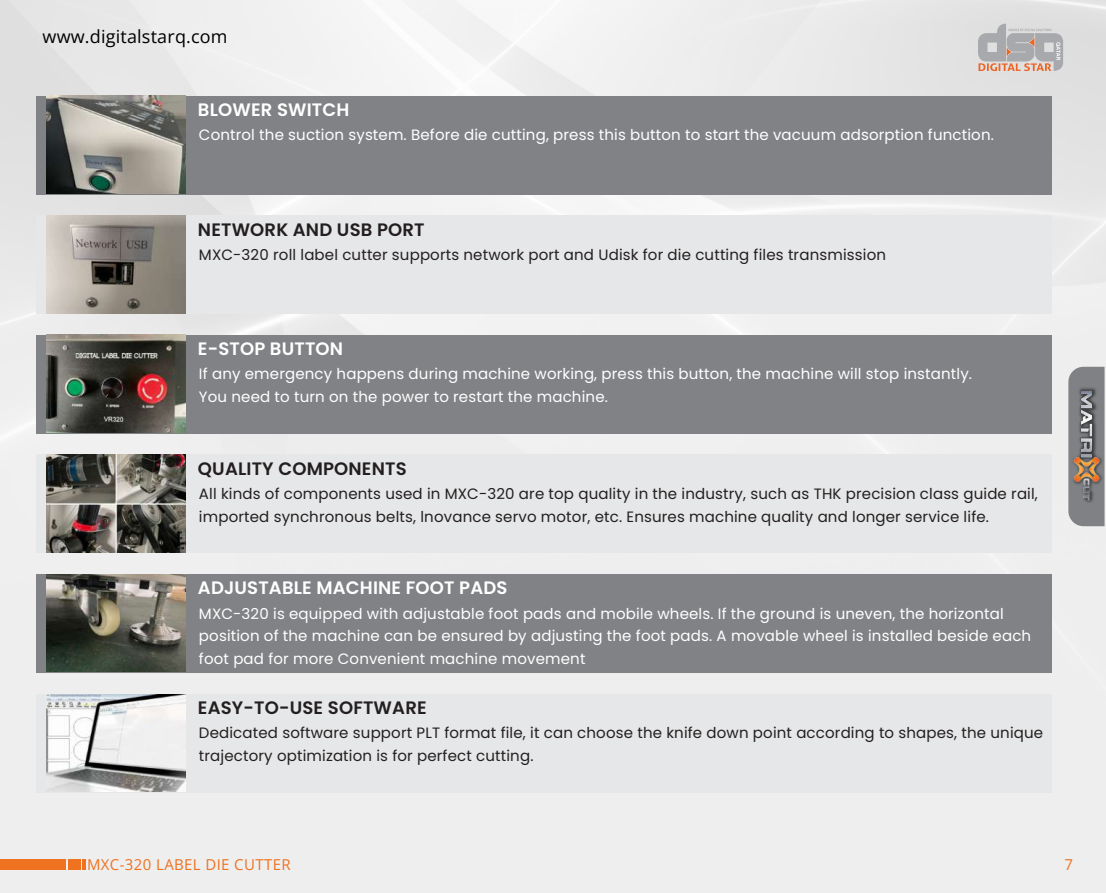
<style>
.page{position:relative;width:1106px;height:893px;background:#fff}
.page>*{position:absolute;margin:0;border:0;box-sizing:border-box;transform-origin:0 0}
.t1{font:600 18px "Poppins";letter-spacing:.01em;color:#231f20}
.t2{font:600 18px "Poppins";letter-spacing:.01em;color:#fff}
.t3{font:18px "Open Sans";letter-spacing:.01em;color:#000}
.t4{font:15px/22.5px "Poppins";letter-spacing:.01em;color:#fff}
.t5{font:15px/22.5px "Poppins";letter-spacing:.01em;color:#231f20}
.t6{font:15px "Open Sans";letter-spacing:.025em;color:#ef7220}
</style>
<div class="page">
<img style="left:0;top:0;width:1106px;height:893px">
<svg style="left:977px;top:23px;width:86px;height:48px"></svg>
<div style="left:0;top:860px;width:66px;height:10px;background:#ef7220"></div>
<div style="left:68px;top:860px;width:12px;height:10px;background:#ef7220"></div>
<hr style="left:82px;top:860px;width:4px;height:10px;background:#ef7220">
<svg style="left:1068px;top:367px;width:36px;height:159px"></svg>
<img style="left:1066px;top:381px;width:40px;height:125px">
<div style="left:36px;top:96px;width:1015px;height:98px;background:#808285"></div>
<img style="left:46px;top:95px;width:139px;height:98px">
<div style="left:36px;top:216px;width:1015px;height:98px;background:#e6e7e8"></div>
<img style="left:46px;top:215px;width:139px;height:98px">
<div style="left:36px;top:335px;width:1015px;height:98px;background:#808285"></div>
<img style="left:46px;top:335px;width:139px;height:97px">
<div style="left:36px;top:455px;width:1015px;height:98px;background:#e6e7e8"></div>
<img style="left:46px;top:455px;width:139px;height:98px">
<div style="left:36px;top:574px;width:1015px;height:99px;background:#808285"></div>
<img style="left:46px;top:574px;width:139px;height:98px">
<div style="left:36px;top:694px;width:1015px;height:98px;background:#e6e7e8"></div>
<img style="left:46px;top:694px;width:139px;height:98px">
<p class="t3" style="left:43px;top:24px;width:187px">www.digitalstarq.com</p>
<p class="t2" style="left:198px;top:99px;width:153px">BLOWER SWITCH</p>
<p class="t4" style="left:199px;top:124px;width:796px">Control the suction system. Before die cutting, press this button to start the vacuum adsorption function.</p>
<p class="t1" style="left:198px;top:219px;width:228px">NETWORK AND USB PORT</p>
<p class="t5" style="left:199px;top:244px;width:688px">MXC-320 roll label cutter supports network port and Udisk for die cutting files transmission</p>
<p class="t2" style="left:198px;top:338px;width:147px">E-STOP BUTTON</p>
<p class="t4" style="left:199px;top:363px;width:774px">If any emergency happens during machine working, press this button, the machine will stop instantly.<br>You need to turn on the power to restart the machine.</p>
<p class="t1" style="left:198px;top:458px;width:210px">QUALITY COMPONENTS</p>
<p class="t5" style="left:199px;top:483px;width:840px">All kinds of components used in MXC-320 are top quality in the industry, such as THK precision class guide rail, imported synchronous belts, lnovance servo motor, etc. Ensures machine quality and longer service life.</p>
<p class="t2" style="left:198px;top:578px;width:311px">ADJUSTABLE MACHINE FOOT PADS</p>
<p class="t4" style="left:199px;top:602px;width:833px">MXC-320 is equipped with adjustable foot pads and mobile wheels. If the ground is uneven, the horizontal position of the machine can be ensured by adjusting the foot pads. A movable wheel is installed beside each foot pad for more Convenient machine movement</p>
<p class="t1" style="left:198px;top:697px;width:230px">EASY-TO-USE SOFTWARE</p>
<p class="t5" style="left:199px;top:722px;width:845px">Dedicated software support PLT format file, it can choose the knife down point according to shapes, the unique trajectory optimization is for perfect cutting.</p>
<p class="t6" style="left:87px;top:854px;width:205px">MXC-320 LABEL DIE CUTTER</p>
<p class="t6" style="left:1064px;top:854px;width:10px">7</p>
</div>
